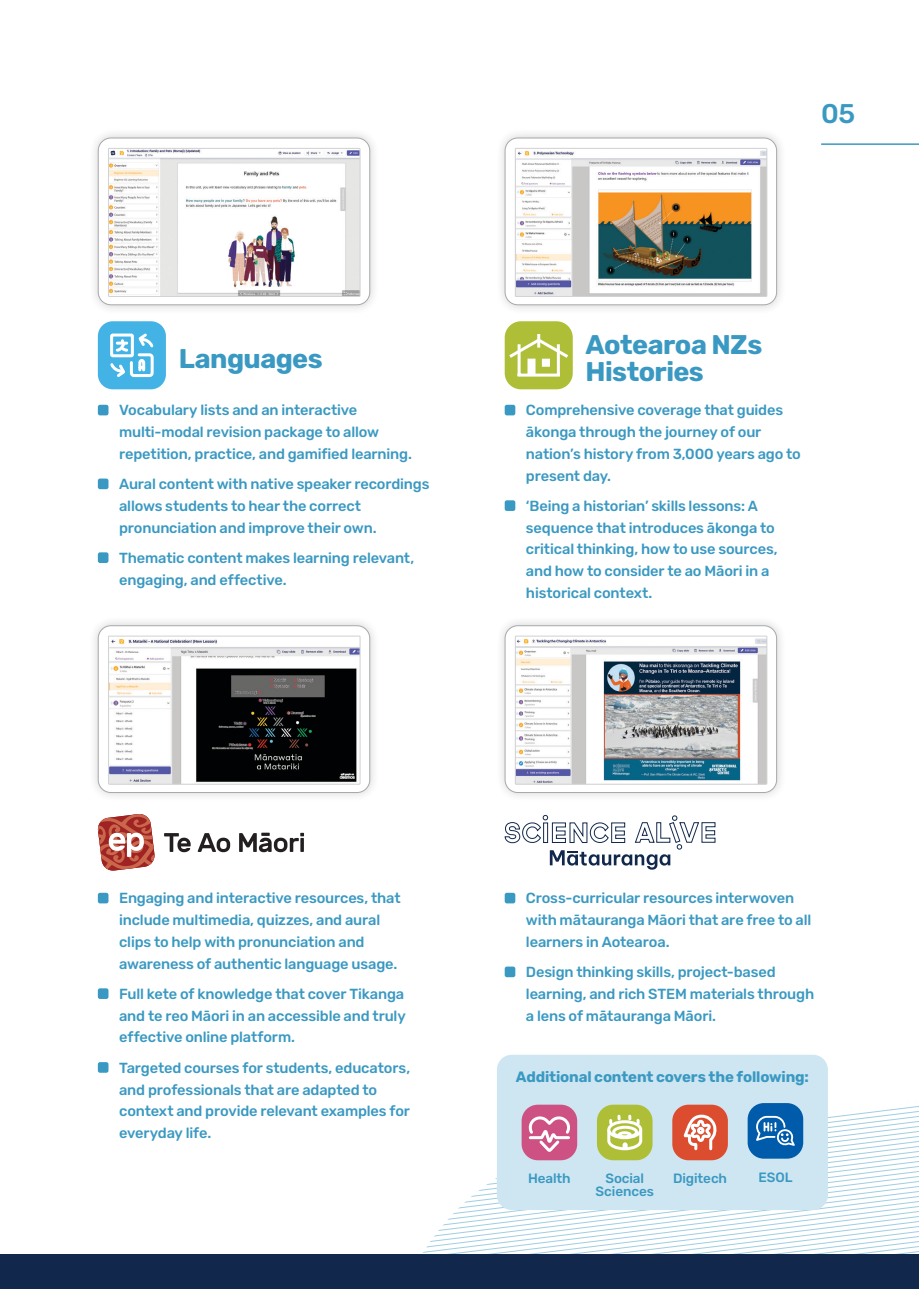
<style>
.page{position:relative;width:919px;height:1289px;background:#fff}
.page>*{position:absolute;margin:0;border:0;box-sizing:border-box;transform-origin:0 0}
.t1{font:700 27px/27px "Rubik";letter-spacing:-.02em;color:#3a99c2}
.t2{font:500 27px "Rubik";color:#3a99c2}
.t3{font:700 15px "Rubik";letter-spacing:-.01em;color:#3a99c2}
.t4{font:500 14.7px/21.8px "Rubik";letter-spacing:-.01em;color:#3a99c2}
.t5{font:500 13.5px/13.5px "Rubik";letter-spacing:-.005em;color:#3a99c2;text-align:center}
</style>
<div class="page">
<svg style="left:423px;top:1102px;width:495px;height:152px"></svg>
<div style="left:0;top:1254px;width:918px;height:34px;background:#11284c"></div>
<div style="left:88px;top:128px;width:292px;height:187px;background:#231f20;opacity:.2"></div>
<div style="left:98px;top:138px;width:272px;height:167px;background:#fff;border-radius:13px"></div>
<div style="left:98px;top:138px;width:272px;height:167px;border:1px solid #a7a9ac;border-radius:13px"></div>
<img style="left:110px;top:150px;width:248px;height:144px">
<div style="left:108px;top:148px;width:252px;height:148px;border:1px solid #d1d3d4"></div>
<div style="left:98px;top:405px;width:10px;height:10px;background:#3a99c2;border-radius:2px"></div>
<div style="left:98px;top:478px;width:10px;height:11px;background:#3a99c2;border-radius:2px"></div>
<div style="left:98px;top:552px;width:10px;height:11px;background:#3a99c2;border-radius:2px"></div>
<div style="left:98px;top:321px;width:68px;height:68px;background:#43b3e6;border-radius:15px"></div>
<svg style="left:110px;top:333px;width:44px;height:44px"></svg>
<div style="left:88px;top:615px;width:292px;height:187px;background:#231f20;opacity:.2"></div>
<div style="left:98px;top:625px;width:272px;height:167px;background:#fff;border-radius:13px"></div>
<div style="left:98px;top:625px;width:272px;height:168px;border:1px solid #a7a9ac;border-radius:13px"></div>
<img style="left:110px;top:639px;width:248px;height:143px">
<div style="left:108px;top:636px;width:252px;height:148px;border:1px solid #d1d3d4"></div>
<div style="left:495px;top:615px;width:291px;height:187px;background:#231f20;opacity:.2"></div>
<div style="left:505px;top:625px;width:271px;height:167px;background:#fff;border-radius:13px"></div>
<div style="left:504px;top:625px;width:273px;height:168px;border:1px solid #a7a9ac;border-radius:13px"></div>
<img style="left:517px;top:638px;width:248px;height:144px">
<div style="left:515px;top:636px;width:252px;height:148px;border:1px solid #d1d3d4"></div>
<div style="left:98px;top:892px;width:10px;height:11px;background:#3a99c2;border-radius:2px"></div>
<div style="left:98px;top:988px;width:10px;height:10px;background:#3a99c2;border-radius:2px"></div>
<div style="left:98px;top:1062px;width:10px;height:10px;background:#3a99c2;border-radius:2px"></div>
<div style="left:504px;top:892px;width:11px;height:11px;background:#3a99c2;border-radius:2px"></div>
<div style="left:504px;top:966px;width:11px;height:11px;background:#3a99c2;border-radius:2px"></div>
<div style="left:495px;top:128px;width:291px;height:187px;background:#231f20;opacity:.2"></div>
<div style="left:505px;top:138px;width:271px;height:167px;background:#fff;border-radius:13px"></div>
<div style="left:504px;top:138px;width:273px;height:167px;border:1px solid #a7a9ac;border-radius:13px"></div>
<img style="left:517px;top:150px;width:248px;height:144px">
<div style="left:515px;top:148px;width:252px;height:148px;border:1px solid #d1d3d4"></div>
<div style="left:504px;top:405px;width:11px;height:10px;background:#3a99c2;border-radius:2px"></div>
<div style="left:504px;top:500px;width:11px;height:11px;background:#3a99c2;border-radius:2px"></div>
<div style="left:497px;top:1054px;width:330px;height:155px;background:#cee6f1;border-radius:15px"></div>
<div style="left:521px;top:1104px;width:56px;height:56px;background:#cd5182;border-radius:16px"></div>
<svg style="left:528px;top:1116px;width:42px;height:36px"></svg>
<div style="left:597px;top:1104px;width:55px;height:56px;background:#aebf37;border-radius:16px"></div>
<svg style="left:607px;top:1116px;width:36px;height:35px"></svg>
<div style="left:672px;top:1104px;width:55px;height:56px;background:#dc4d2f;border-radius:16px"></div>
<svg style="left:683px;top:1114px;width:33px;height:37px"></svg>
<div style="left:747px;top:1103px;width:56px;height:55px;background:#005bab;border-radius:16px"></div>
<svg style="left:756px;top:1115px;width:38px;height:31px"></svg>
<hr style="left:821px;top:143px;width:97px;height:2px;background:#3a99c2">
<div style="left:504px;top:321px;width:68px;height:68px;background:#aebf37;border-radius:16px"></div>
<hr style="left:517px;top:373px;width:42px;height:3px;background:#fff">
<hr style="left:557px;top:344px;width:3px;height:32px;background:#fff">
<svg style="left:509px;top:334px;width:59px;height:41px"></svg>
<svg style="left:504px;top:814px;width:212px;height:55px"></svg>
<svg style="left:164px;top:832px;width:140px;height:20px"></svg>
<svg style="left:98px;top:814px;width:57px;height:56px"></svg>
<h1 class="t1" style="left:179px;top:346px;width:145px">Languages</h1>
<p class="t4" style="left:119px;top:400px;width:294px">Vocabulary lists and an interactive multi‑modal revision package to allow repetition, practice, and gamified learning.</p>
<p class="t4" style="left:119px;top:473px;width:312px">Aural content with native speaker recordings allows students to hear the correct pronunciation and improve their own.</p>
<p class="t4" style="left:119px;top:547px;width:296px">Thematic content makes learning relevant, engaging, and effective.</p>
<h1 class="t2" style="left:821px;top:98px;width:35px">05</h1>
<h1 class="t1" style="left:585px;top:332px;width:178px">Aotearoa NZs<br>Histories</h1>
<p class="t4" style="left:526px;top:400px;width:276px">Comprehensive coverage that guides ākonga through the journey of our nation’s history from 3,000 years ago to present day.</p>
<p class="t4" style="left:526px;top:495px;width:253px">‘Being a historian’ skills lessons: A sequence that introduces ākonga to critical thinking, how to use sources, and how to consider te ao Māori in a historical context.</p>
<p class="t4" style="left:119px;top:887px;width:283px">Engaging and interactive resources, that include multimedia, quizzes, and aural clips to help with pronunciation and awareness of authentic language usage.</p>
<p class="t4" style="left:119px;top:983px;width:288px;text-align:justify">Full kete of knowledge that cover Tikanga and te reo Māori in an accessible and truly effective online platform.</p>
<p class="t4" style="left:119px;top:1057px;width:292px">Targeted courses for students, educators, and professionals that are adapted to context and provide relevant examples for everyday life.</p>
<p class="t4" style="left:526px;top:887px;width:287px">Cross-curricular resources interwoven with mātauranga Māori that are free to all learners in Aotearoa.</p>
<p class="t4" style="left:526px;top:961px;width:290px">Design thinking skills, project-based learning, and rich STEM materials through a lens of mātauranga Māori.</p>
<p class="t3" style="left:516px;top:1068px;width:294px">Additional content covers the following:</p>
<p class="t5" style="left:528px;top:1171px;width:44px">Health</p>
<p class="t5" style="left:595px;top:1171px;width:60px">Social<br>Sciences</p>
<p class="t5" style="left:673px;top:1171px;width:56px">Digitech</p>
<p class="t5" style="left:758px;top:1171px;width:36px">ESOL</p>
</div>
